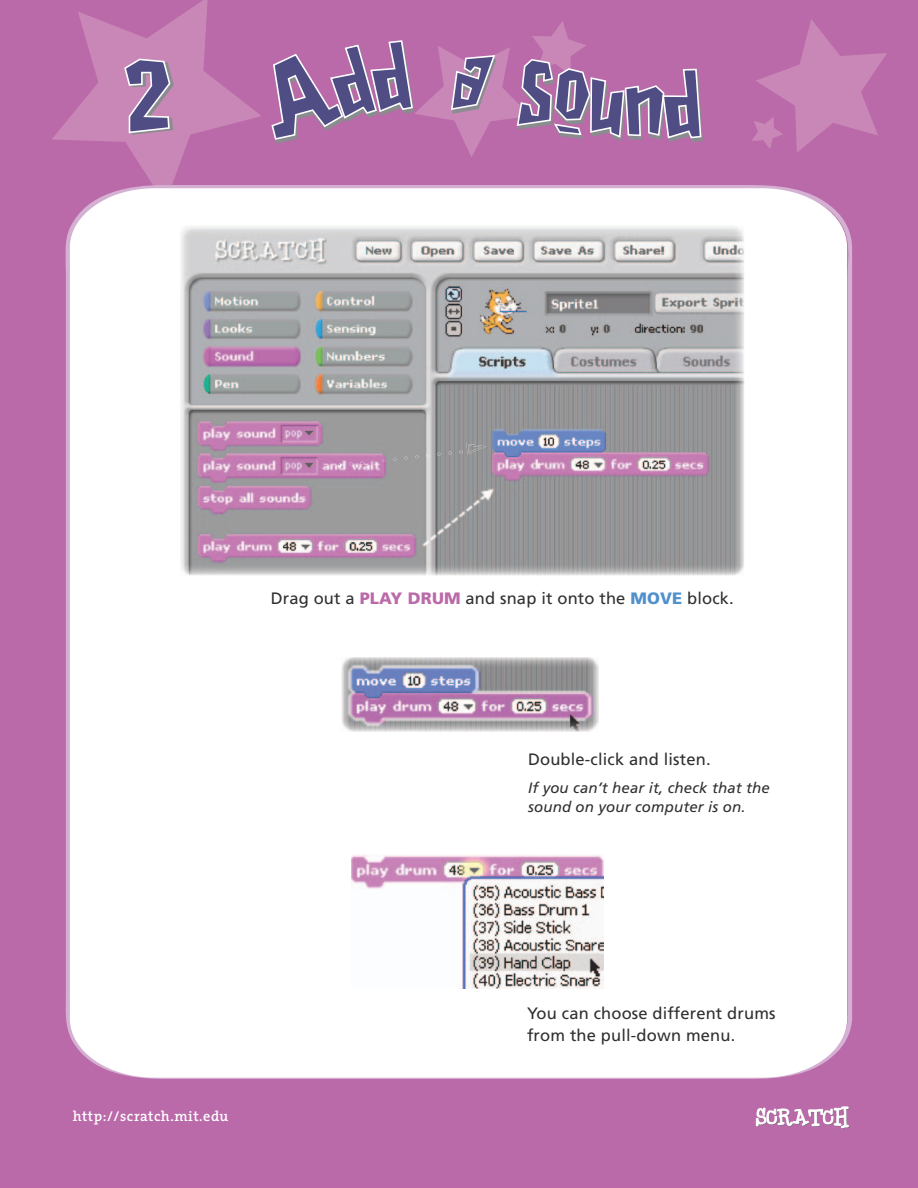
<style>
.page{position:relative;width:918px;height:1188px;background:#fff}
.page>*{position:absolute;margin:0;border:0;box-sizing:border-box;transform-origin:0 0}
.t1{font:121.65px "Playhouse";color:#504d85}
.t2{font:16.5px/21.8px "Frutiger";letter-spacing:.01em;color:#312f30}
.t3{font:italic 15px/18.8px "Frutiger";letter-spacing:.01em;color:#312f30}
.t4{font:600 14.25px "The Serif";letter-spacing:.035em;color:#fff}
.s1{font-weight:900;color:#bb69a9}
.s2{font-weight:900;color:#5090cc}
</style>
<div class="page">
<div style="left:0;top:0;width:918px;height:1185px;background:#ba69a9"></div>
<svg style="left:756px;top:1106px;width:93px;height:23px"></svg>
<svg style="left:752px;top:19px;width:135px;height:133px"></svg>
<div style="left:70px;top:188px;width:777px;height:890px;background:#fff"></div>
<img style="left:342px;top:657px;width:256px;height:74px">
<img style="left:351px;top:855px;width:253px;height:134px">
<img style="left:180px;top:225px;width:564px;height:351px">
<svg style="left:264px;top:430px;width:143px;height:37px;background:#af92a9"></svg>
<svg style="left:426px;top:454px;width:4px;height:3px"></svg>
<svg style="left:437px;top:453px;width:4px;height:3px"></svg>
<svg style="left:448px;top:451px;width:4px;height:4px"></svg>
<svg style="left:459px;top:444px;width:28px;height:10px"></svg>
<svg style="left:52px;top:0;width:652px;height:204px"></svg>
<h1 class="t1" style="left:125px;top:13px;width:48px">2</h1>
<p class="t2" style="left:271px;top:588px;width:465px">Drag out a <span class="s1">PLAY DRUM</span> and snap it onto the <span class="s2">MOVE</span> block.</p>
<p class="t2" style="left:528px;top:748px;width:184px">Double-click and listen.</p>
<p class="t3" style="left:528px;top:779px;width:243px">If you can’t hear it, check that the sound on your computer is on.</p>
<p class="t4" style="left:73px;top:1104px;width:157px">http://scratch.mit.edu</p>
<p class="t2" style="left:527px;top:1002px;width:250px">You can choose different drums from the pull-down menu.</p>
</div>
